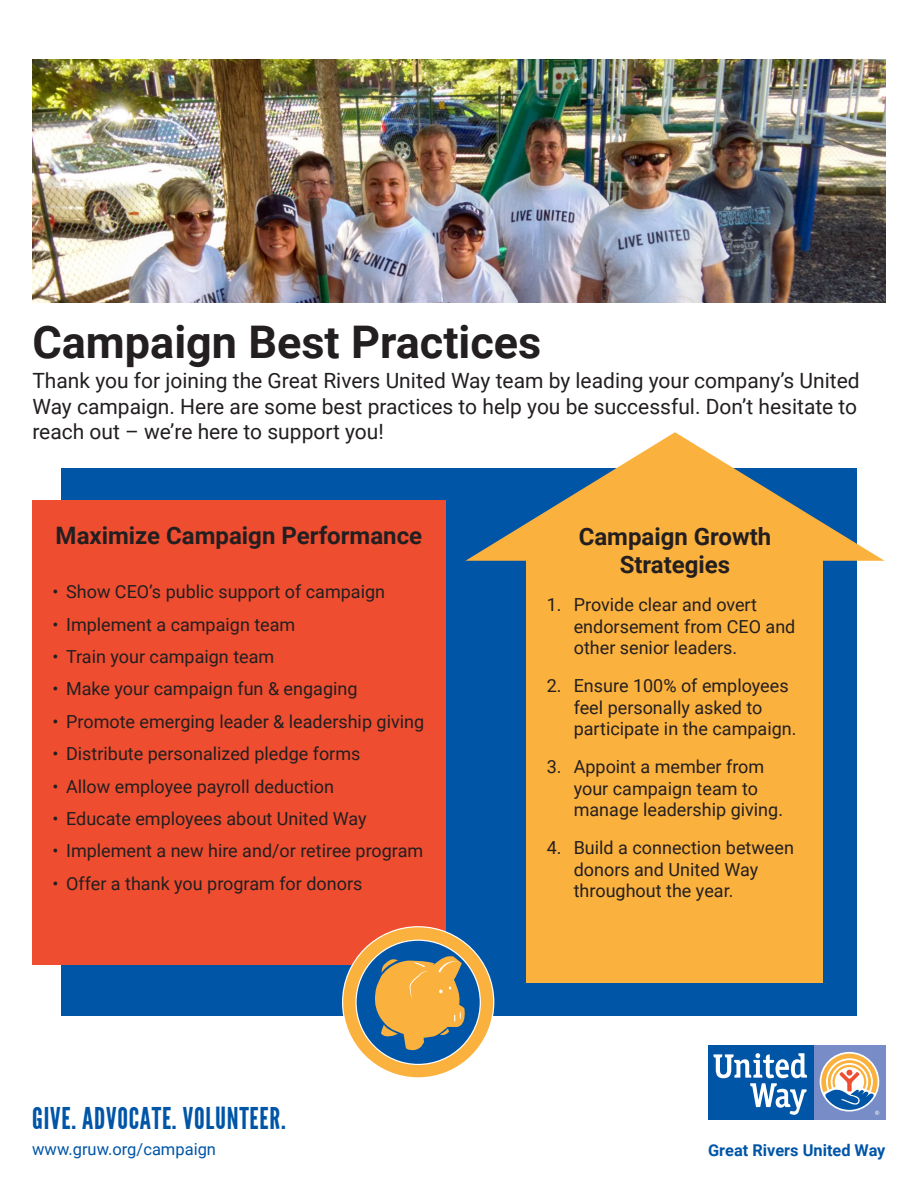
<style>
.page{position:relative;width:918px;height:1188px;background:#fff}
.page>*{position:absolute;margin:0;border:0;box-sizing:border-box;transform-origin:0 0}
.t1{font:700 45px "Roboto";color:#231f20}
.t2{font:30px "League Gothic";letter-spacing:.025em;color:#0155a7}
.t3{font:700 24px "Roboto";color:#231f20}
.t4{font:21px/25.2px "Roboto";color:#231f20}
.t5{font:18px/21.6px "Roboto";color:#231f20}
.t6{font:16.5px "Roboto";color:#0155a7}
.t7{font:700 16.2px "Roboto";color:#0155a7}
</style>
<div class="page">
<img style="left:32px;top:59px;width:854px;height:243px">
<div style="left:61px;top:468px;width:796px;height:548px;background:#0155a7"></div>
<svg style="left:465px;top:432px;width:420px;height:129px"></svg>
<div style="left:32px;top:500px;width:414px;height:464px;background:#ef4d30"></div>
<div style="left:526px;top:526px;width:298px;height:457px;background:#fbb13d"></div>
<svg style="left:355px;top:938px;width:127px;height:134px;fill:#0155a7"></svg>
<div style="left:342px;top:926px;width:152px;height:153px;border:15px solid #fff;border-radius:50%"></div>
<div style="left:343px;top:927px;width:150px;height:150px;border:12px solid #fbb13d;border-radius:50%"></div>
<svg style="left:370px;top:955px;width:97px;height:96px;background:#a99462"></svg>
<div style="left:813px;top:1045px;width:73px;height:75px;background:#788dc7"></div>
<div style="left:708px;top:1045px;width:105px;height:75px;background:#0155a7"></div>
<svg style="left:713px;top:1053px;width:94px;height:62px"></svg>
<svg style="left:821px;top:1054px;width:58px;height:61px"></svg>
<p class="t1" style="left:32px;top:310px;width:511px">Campaign Best Practices</p>
<p class="t4" style="left:32px;top:368px;width:829px">Thank you for joining the Great Rivers United Way team by leading your company’s United<br>Way campaign. Here are some best practices to help you be successful. Don’t hesitate to reach out – we’re here to support you!</p>
<p class="t3" style="left:56px;top:519px;width:368px">Maximize Campaign Performance</p>
<p class="t5" style="left:53px;top:580px;width:334px">• Show CEO’s public support of campaign</p>
<p class="t5" style="left:53px;top:613px;width:244px">• Implement a campaign team</p>
<p class="t5" style="left:53px;top:645px;width:223px">• Train your campaign team</p>
<p class="t5" style="left:53px;top:677px;width:306px">• Make your campaign fun &amp; engaging</p>
<p class="t5" style="left:53px;top:710px;width:373px">• Promote emerging leader &amp; leadership giving</p>
<p class="t5" style="left:53px;top:742px;width:309px">• Distribute personalized pledge forms</p>
<p class="t5" style="left:53px;top:775px;width:283px">• Allow employee payroll deduction</p>
<p class="t5" style="left:53px;top:807px;width:316px">• Educate employees about United Way</p>
<p class="t5" style="left:53px;top:839px;width:372px">• Implement a new hire and/or retiree program</p>
<p class="t5" style="left:53px;top:872px;width:311px">• Offer a thank you program for donors</p>
<p class="t2" style="left:32px;top:1101px;width:255px">GIVE. ADVOCATE. VOLUNTEER.</p>
<p class="t6" style="left:32px;top:1138px;width:185px">www.gruw.org/campaign</p>
<p class="t3" style="left:579px;top:519px;width:194px">Campaign Growth</p>
<p class="t3" style="left:620px;top:548px;width:112px">Strategies</p>
<p class="t5" style="left:574px;top:593px;width:223px;text-indent:-27px">1. Provide clear and overt endorsement from CEO and other senior leaders.</p>
<p class="t5" style="left:574px;top:674px;width:224px;text-indent:-27px">2. Ensure 100% of employees feel personally asked to participate in the campaign.</p>
<p class="t5" style="left:574px;top:755px;width:211px;text-indent:-27px">3. Appoint a member from your campaign team to manage leadership giving.</p>
<p class="t5" style="left:574px;top:836px;width:222px;text-indent:-27px">4. Build a connection between donors and United Way throughout the year.</p>
<p class="t7" style="left:708px;top:1138px;width:179px">Great Rivers United Way</p>
</div>
